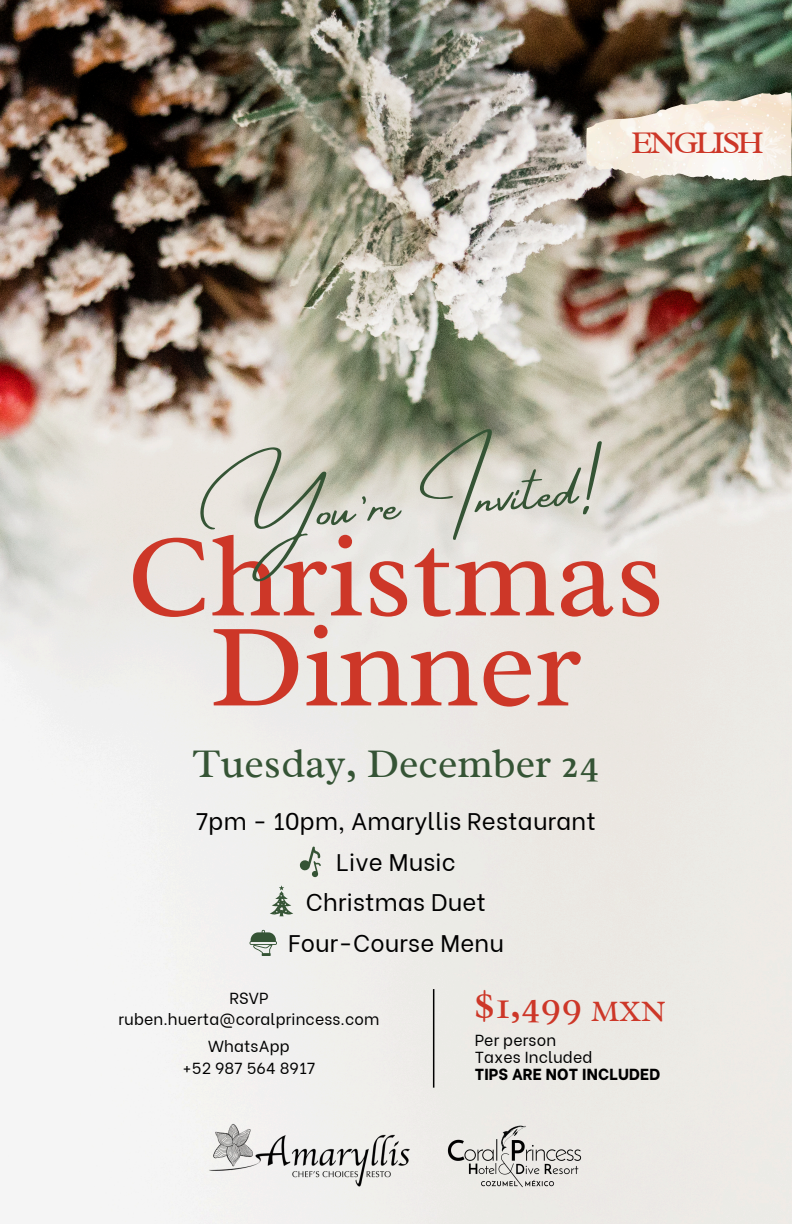
<style>
.page{position:relative;width:792px;height:1224px;background:#fff}
.page>*{position:absolute;margin:0;border:0;box-sizing:border-box;transform-origin:0 0}
.t1{font:120px/90px "Radley";color:#cd3728;text-align:center}
.t2{font:55px "Amsterdam Four";color:#355435}
.t3{font:41.2px "Radley";color:#355435}
.t4{font:40px "Radley";color:#cd3728}
.t5{font:32px "Radley";letter-spacing:-.095em;color:#cd3728}
.t6{font:30px "Radley";color:#cd3728}
.t7{font:24px/40.4px "Be Vietnam";letter-spacing:.01em;color:#000;text-align:center}
.t8{font:16px/17.2px "Be Vietnam";letter-spacing:.01em;color:#000}
.s1{font-weight:800}
</style>
<div class="page">
<img style="left:0;top:0;width:792px;height:1224px">
<img style="left:444px;top:1119px;width:142px;height:72px">
<img style="left:206px;top:1119px;width:207px;height:72px">
<hr style="left:433px;top:989px;width:1px;height:99px;background:#000">
<svg style="left:270px;top:885px;width:23px;height:31px"></svg>
<svg style="left:299px;top:846px;width:21px;height:31px"></svg>
<svg style="left:250px;top:930px;width:26px;height:25px"></svg>
<img style="left:586px;top:92px;width:206px;height:89px">
<h5 class="t5" style="left:631px;top:122px;width:134px">ENGLISH</h5>
<h1 class="t2" style="left:202px;top:491px;width:386px;rotate:-5deg">You’re Invited!</h1>
<p class="t1" style="left:127px;top:531px;width:540px">Christmas<br>Dinner</p>
<h2 class="t3" style="left:192px;top:737px;width:409px">Tuesday, December 24</h2>
<h4 class="t7" style="left:196px;top:799px;width:401px">7pm - 10pm, Amaryllis Restaurant<br>Live Music<br>Christmas Duet<br>Four-Course Menu</h4>
<p class="t8" style="left:229px;top:988px;width:41px">RSVP</p>
<p class="t8" style="left:118px;top:1009px;width:262px">ruben.huerta@coralprincess.com</p>
<p class="t8" style="left:208px;top:1036px;width:83px">WhatsApp</p>
<p class="t8" style="left:183px;top:1058px;width:134px">+52 987 564 8917</p>
<p class="t4" style="left:475px;top:979px;width:110px">$1,499</p>
<p class="t6" style="left:591px;top:992px;width:76px">MXN</p>
<p class="t8" style="left:475px;top:1030px;width:187px">Per person<br>Taxes Included<br><span class="s1">TIPS ARE NOT INCLUDED</span></p>
</div>
